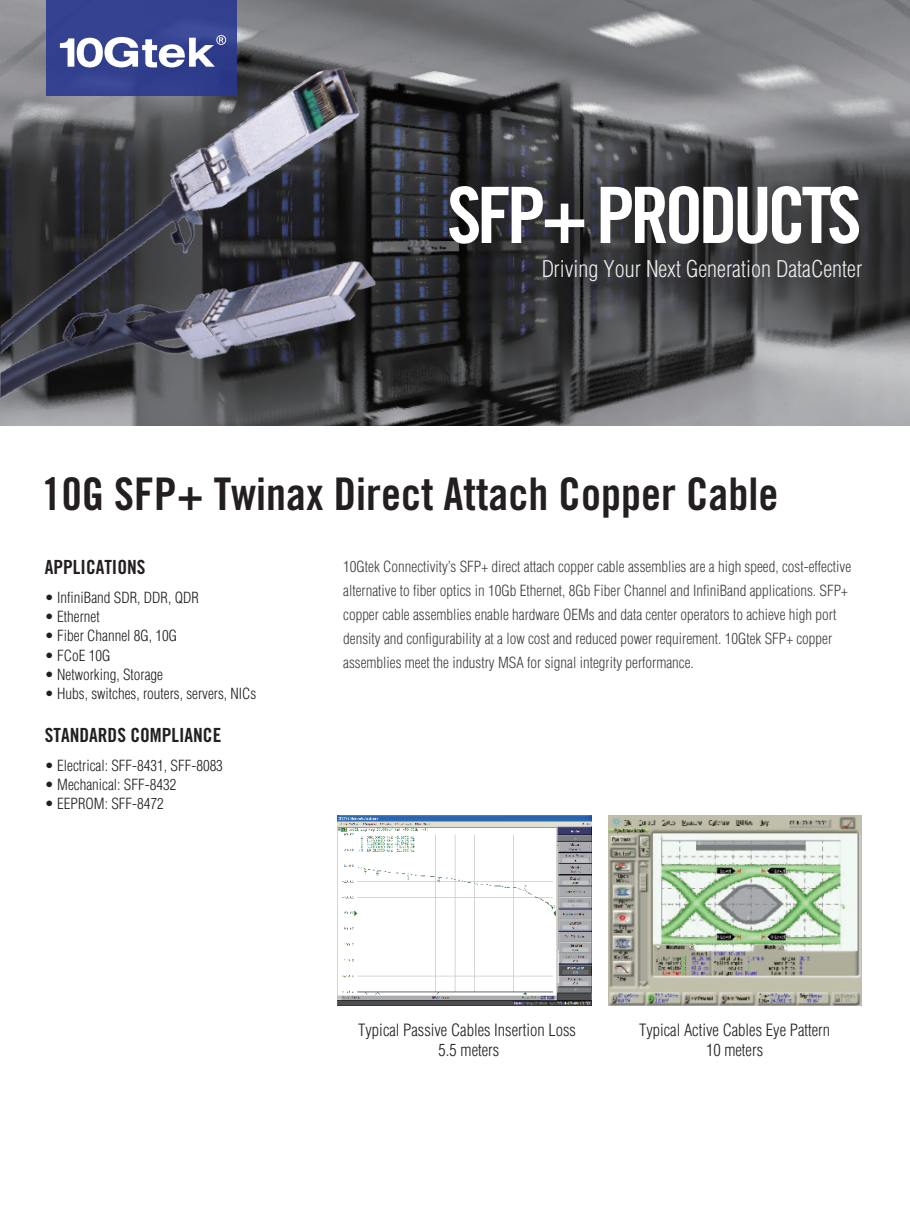
<style>
.page{position:relative;width:910px;height:1229px;background:#fff}
.page>*{position:absolute;margin:0;border:0;box-sizing:border-box;transform-origin:0 0}
.t1{font:77.7px "Trade Gothic LT Std Bd Cn 20";letter-spacing:-.06em;color:#fff}
.t2{font:45px "Trade Gothic LT Std Bd Cn 20";color:#231f20}
.t3{font:300 condensed 22.5px "Helvetica";color:#fff}
.t4{font:19.5px "Trade Gothic LT Std Bd Cn 20";color:#231f20}
.t5{font:300 condensed 16.5px/19.8px "Helvetica";color:#231f20;text-align:center}
.t6{font:300 condensed 15px/24px "Helvetica";color:#3f3f40}
.t7{font:300 condensed 15px "Helvetica";color:#231f20}
</style>
<div class="page">
<img style="left:1px;top:0;width:909px;height:425px">
<div style="left:46px;top:0;width:191px;height:96px;background:#344290"></div>
<svg style="left:60px;top:35px;width:166px;height:26px"></svg>
<img style="left:608px;top:815px;width:253px;height:190px">
<img style="left:0;top:61px;width:391px;height:173px">
<img style="left:0;top:234px;width:394px;height:177px">
<img style="left:338px;top:815px;width:254px;height:191px">
<h1 class="t1" style="left:447px;top:168px;width:416px">SFP+ PRODUCTS</h1>
<h3 class="t3" style="left:541px;top:255px;width:323px">Driving Your Next Generation DataCenter</h3>
<h2 class="t2" style="left:42px;top:467px;width:738px">10G SFP+ Twinax Direct Attach Copper Cable</h2>
<h3 class="t4" style="left:45px;top:555px;width:102px">APPLICATIONS</h3>
<p class="t7" style="left:45px;top:588px;width:156px">• InfiniBand SDR, DDR, QDR</p>
<p class="t7" style="left:45px;top:607px;width:56px">• Ethernet</p>
<p class="t7" style="left:45px;top:627px;width:134px">• Fiber Channel 8G, 10G</p>
<p class="t7" style="left:45px;top:646px;width:67px">• FCoE 10G</p>
<p class="t7" style="left:45px;top:665px;width:120px">• Networking, Storage</p>
<p class="t7" style="left:45px;top:684px;width:213px">• Hubs, switches, routers, servers, NICs</p>
<h3 class="t4" style="left:45px;top:723px;width:178px">STANDARDS COMPLIANCE</h3>
<p class="t7" style="left:45px;top:756px;width:180px">• Electrical: SFF-8431, SFF-8083</p>
<p class="t7" style="left:45px;top:775px;width:133px">• Mechanical: SFF-8432</p>
<p class="t7" style="left:45px;top:795px;width:121px">• EEPROM: SFF-8472</p>
<p class="t6" style="left:343px;top:555px;width:510px">10Gtek Connectivity’s SFP+ direct attach copper cable assemblies are a high speed, cost-effective alternative to fiber optics in 10Gb Ethernet, 8Gb Fiber Channel and InfiniBand applications. SFP+ copper cable assemblies enable hardware OEMs and data center operators to achieve high port density and configurability at a low cost and reduced power requirement. 10Gtek SFP+ copper assemblies meet the industry MSA for signal integrity performance.</p>
<p class="t5" style="left:358px;top:1020px;width:219px">Typical Passive Cables Insertion Loss<br>5.5 meters</p>
<p class="t5" style="left:639px;top:1020px;width:193px">Typical Active Cables Eye Pattern<br>10 meters</p>
</div>
